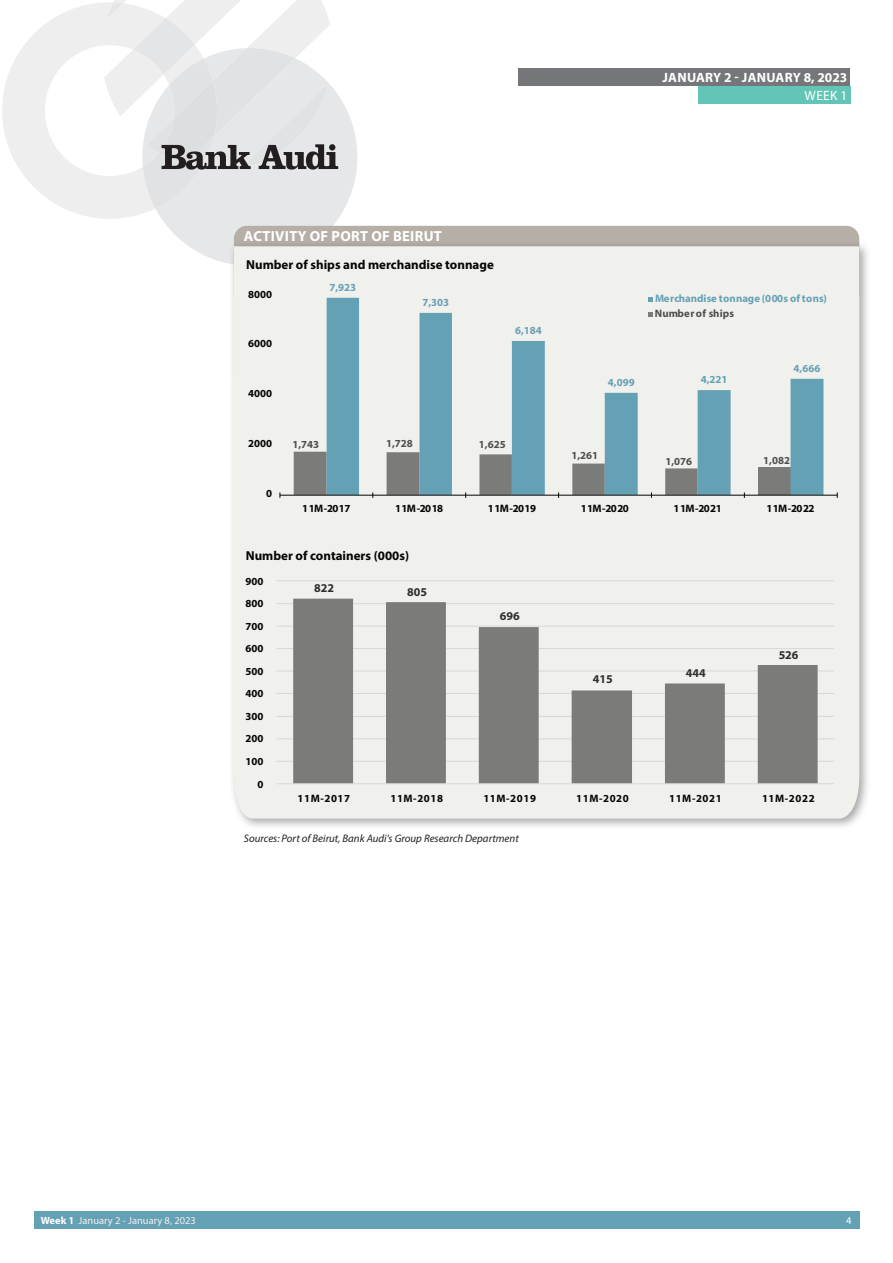
<style>
.page{position:relative;width:893px;height:1263px;background:#fff}
.page>*{position:absolute;margin:0;border:0;box-sizing:border-box;transform-origin:0 0}
.t1{font:700 14.55px "Myriad Pro";letter-spacing:.02em;color:#fff}
.t2{font:700 13.5px "Myriad Pro";letter-spacing:.02em;color:#fff}
.t3{font:13.5px "Myriad Pro";color:#fff}
.t4{font:700 12.9px "Myriad Pro";color:#040504}
.t5{font:700 12px "Myriad Pro";color:#2f302f}
.t6{font:italic 10.95px "Myriad Pro";color:#231f20}
.t7{font:700 10.8px "Myriad Pro";color:#040504}
.t8{font:700 10.8px "Myriad Pro";color:#65a1b4}
.t9{font:700 10.8px "Myriad Pro";color:#504f4f}
.t10{font:10.5px "Myriad Pro";color:#f1f0ee}
.t11{font:10.5px "Myriad Pro";color:#fff}
.s1{font-weight:700;color:#fff}
</style>
<div class="page">
<div style="left:34px;top:1212px;width:826px;height:17px;background:#65a1b4"></div>
<div style="left:519px;top:68px;width:331px;height:17px;background:#757679"></div>
<div style="left:698px;top:86px;width:152px;height:17px;background:#62c5b6"></div>
<svg style="left:162px;top:95px;width:196px;height:168px;fill:#e6e7e9"></svg>
<svg style="left:2px;top:0;width:336px;height:219px"></svg>
<div style="left:234px;top:226px;width:625px;height:80px;background:#b6afa8;border-radius:13px"></div>
<div style="left:228px;top:241px;width:643px;height:589px;background:#231f20;opacity:.4"></div>
<div style="left:234px;top:246px;width:625px;height:573px;background:#f0f0ed"></div>
<svg style="left:327px;top:298px;width:496px;height:197px;background:#c8d8db"></svg>
<hr style="left:280px;top:495px;width:557px;height:1px;background:#040504">
<svg style="left:294px;top:452px;width:404px;height:46px;background:#9badb1"></svg>
<svg style="left:648px;top:312px;width:5px;height:5px"></svg>
<svg style="left:648px;top:297px;width:5px;height:5px"></svg>
<hr style="left:277px;top:761px;width:557px;height:1px;background:#d8d8d8">
<hr style="left:277px;top:738px;width:557px;height:1px;background:#d8d8d8">
<hr style="left:277px;top:716px;width:557px;height:1px;background:#d8d8d8">
<hr style="left:277px;top:693px;width:557px;height:1px;background:#d8d8d8">
<hr style="left:277px;top:671px;width:557px;height:1px;background:#d8d8d8">
<hr style="left:277px;top:648px;width:557px;height:1px;background:#d8d8d8">
<hr style="left:277px;top:626px;width:557px;height:1px;background:#d8d8d8">
<hr style="left:277px;top:603px;width:557px;height:1px;background:#d8d8d8">
<hr style="left:277px;top:580px;width:557px;height:1px;background:#d8d8d8">
<svg style="left:293px;top:599px;width:525px;height:184px;background:#b3b3b1"></svg>
<hr style="left:277px;top:783px;width:557px;height:1px;background:#d8d8d8">
<p class="t2" style="left:662px;top:68px;width:186px">JANUARY 2 - JANUARY 8, 2023</p>
<p class="t3" style="left:805px;top:87px;width:44px">WEEK 1</p>
<h1 class="t1" style="left:244px;top:226px;width:200px">ACTIVITY OF PORT OF BEIRUT</h1>
<p class="t4" style="left:246px;top:257px;width:249px">Number of ships and merchandise tonnage</p>
<p class="t7" style="left:248px;top:287px;width:25px">8000</p>
<p class="t7" style="left:248px;top:337px;width:25px">6000</p>
<p class="t7" style="left:248px;top:386px;width:25px">4000</p>
<p class="t8" style="left:329px;top:280px;width:28px">7,923</p>
<p class="t8" style="left:422px;top:295px;width:28px">7,303</p>
<p class="t8" style="left:515px;top:323px;width:28px">6,184</p>
<p class="t7" style="left:248px;top:436px;width:25px">2000</p>
<p class="t7" style="left:266px;top:486px;width:7px">0</p>
<p class="t9" style="left:292px;top:437px;width:28px">1,743</p>
<p class="t9" style="left:386px;top:436px;width:28px">1,728</p>
<p class="t9" style="left:479px;top:437px;width:28px">1,625</p>
<p class="t8" style="left:655px;top:292px;width:173px">Merchandise tonnage (000s oftons)</p>
<p class="t9" style="left:655px;top:307px;width:81px">Numberof ships</p>
<p class="t8" style="left:608px;top:375px;width:28px">4,099</p>
<p class="t8" style="left:701px;top:372px;width:28px">4,221</p>
<p class="t8" style="left:794px;top:361px;width:28px">4,666</p>
<p class="t9" style="left:571px;top:448px;width:28px">1,261</p>
<p class="t9" style="left:665px;top:454px;width:28px">1,076</p>
<p class="t9" style="left:763px;top:453px;width:28px">1,082</p>
<p class="t7" style="left:302px;top:501px;width:50px">11M-2017</p>
<p class="t7" style="left:395px;top:501px;width:50px">11M-2018</p>
<p class="t7" style="left:488px;top:501px;width:50px">11M-2019</p>
<p class="t7" style="left:581px;top:501px;width:50px">11M-2020</p>
<p class="t7" style="left:673px;top:501px;width:50px">11M-2021</p>
<p class="t7" style="left:766px;top:501px;width:50px">11M-2022</p>
<p class="t4" style="left:246px;top:547px;width:165px">Number of containers (000s)</p>
<p class="t7" style="left:246px;top:574px;width:19px">900</p>
<p class="t7" style="left:246px;top:596px;width:19px">800</p>
<p class="t7" style="left:246px;top:619px;width:19px">700</p>
<p class="t7" style="left:246px;top:641px;width:19px">600</p>
<p class="t7" style="left:246px;top:664px;width:19px">500</p>
<p class="t7" style="left:246px;top:687px;width:19px">400</p>
<p class="t7" style="left:246px;top:709px;width:19px">300</p>
<p class="t7" style="left:246px;top:732px;width:19px">200</p>
<p class="t7" style="left:246px;top:754px;width:19px">100</p>
<p class="t7" style="left:258px;top:777px;width:7px">0</p>
<p class="t5" style="left:314px;top:580px;width:21px">822</p>
<p class="t5" style="left:407px;top:584px;width:21px">805</p>
<p class="t5" style="left:500px;top:608px;width:21px">696</p>
<p class="t5" style="left:593px;top:672px;width:21px">415</p>
<p class="t5" style="left:686px;top:665px;width:21px">444</p>
<p class="t5" style="left:779px;top:647px;width:21px">526</p>
<p class="t7" style="left:298px;top:791px;width:54px">11M-2017</p>
<p class="t7" style="left:390px;top:791px;width:54px">11M-2018</p>
<p class="t7" style="left:483px;top:791px;width:54px">11M-2019</p>
<p class="t7" style="left:576px;top:791px;width:54px">11M-2020</p>
<p class="t7" style="left:669px;top:791px;width:54px">11M-2021</p>
<p class="t7" style="left:762px;top:791px;width:54px">11M-2022</p>
<p class="t6" style="left:244px;top:831px;width:276px">Sources: Port of Beirut, Bank Audi's Group Research Department</p>
<p class="t10" style="left:41px;top:1214px;width:157px"><span class="s1">Week 1</span> January 2 - January 8, 2023</p>
<p class="t11" style="left:846px;top:1213px;width:7px">4</p>
</div>
